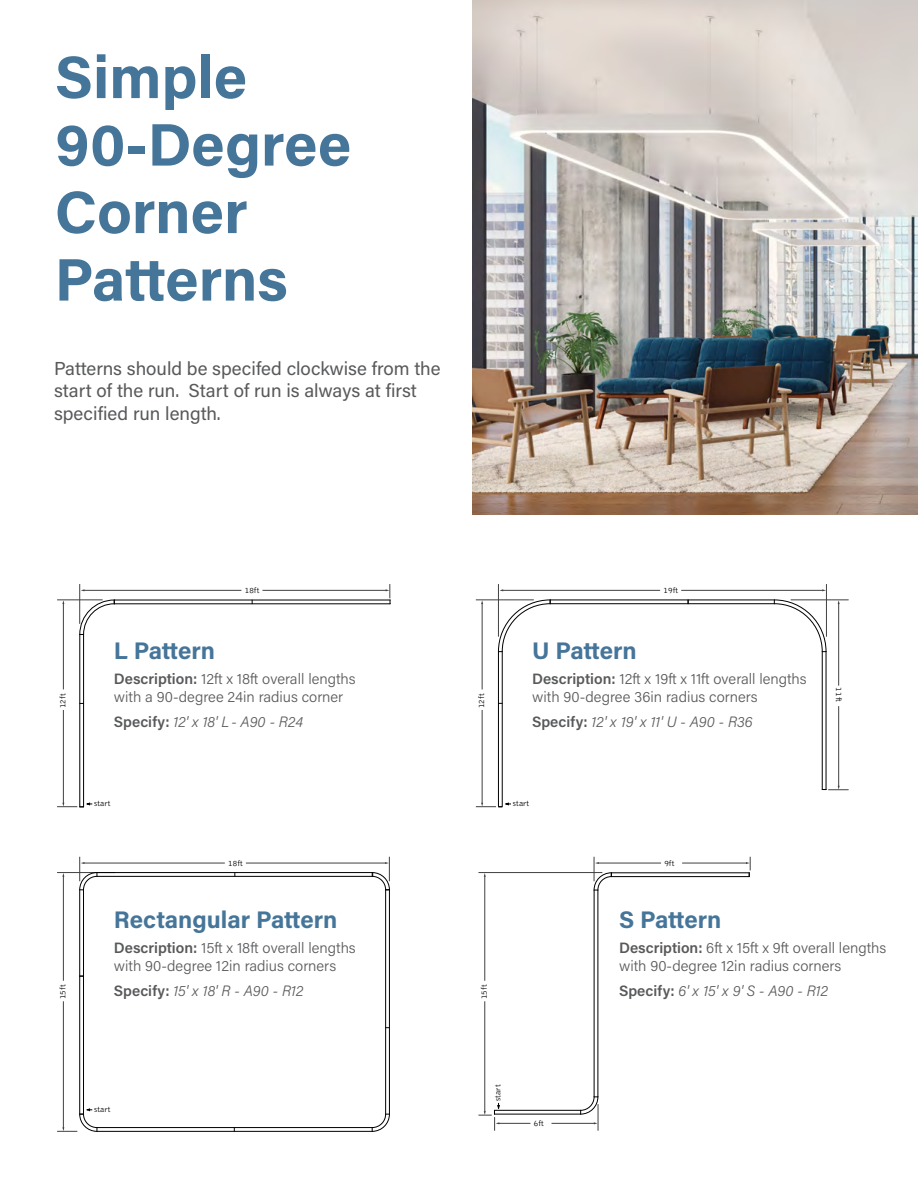
<style>
.page{position:relative;width:918px;height:1188px;background:#fff}
.page>*{position:absolute;margin:0;border:0;box-sizing:border-box;transform-origin:0 0}
.t1{font:700 60px/67.5px "Acumin Pro";color:#457599}
.t2{font:700 24px "Acumin Pro";letter-spacing:-.01em;color:#457599}
.t3{font:18.75px/22.5px "Acumin Pro";color:#58595b}
.t4{font:300 15px/18px "Acumin Pro";color:#58595b}
.t5{font:15px "Acumin Variable Concept";color:#58595b}
.t6{font:300 8.25px "Bell Gothic Std";color:#000}
.s1{font-weight:600}
.s2{font-family:"Acumin Pro";font-weight:600}
</style>
<div class="page">
<img style="left:472px;top:0;width:446px;height:514px">
<hr style="left:57px;top:600px;width:46px;height:1px;background:#414042">
<hr style="left:63px;top:603px;width:1px;height:86px;background:#414042">
<hr style="left:63px;top:710px;width:1px;height:93px;background:#414042">
<hr style="left:79px;top:584px;width:1px;height:40px;background:#414042">
<hr style="left:262px;top:590px;width:124px;height:1px;background:#414042">
<hr style="left:84px;top:590px;width:157px;height:1px;background:#414042">
<hr style="left:83px;top:634px;width:1px;height:173px;background:#000">
<hr style="left:79px;top:634px;width:1px;height:173px;background:#000">
<hr style="left:114px;top:603px;width:276px;height:1px;background:#000">
<hr style="left:114px;top:600px;width:276px;height:1px;background:#000">
<svg style="left:79px;top:599px;width:36px;height:36px"></svg>
<svg style="left:57px;top:803px;width:35px;height:4px"></svg>
<svg style="left:386px;top:584px;width:5px;height:20px"></svg>
<hr style="left:57px;top:872px;width:58px;height:1px;background:#414042">
<hr style="left:63px;top:876px;width:1px;height:105px;background:#414042">
<hr style="left:63px;top:1001px;width:1px;height:127px;background:#414042">
<hr style="left:246px;top:863px;width:140px;height:1px;background:#414042">
<hr style="left:84px;top:863px;width:141px;height:1px;background:#414042">
<hr style="left:83px;top:890px;width:1px;height:224px;background:#000">
<hr style="left:79px;top:890px;width:1px;height:224px;background:#000">
<hr style="left:97px;top:876px;width:275px;height:1px;background:#000">
<hr style="left:97px;top:872px;width:275px;height:1px;background:#000">
<svg style="left:79px;top:857px;width:19px;height:34px"></svg>
<svg style="left:371px;top:857px;width:19px;height:34px"></svg>
<hr style="left:385px;top:890px;width:1px;height:224px;background:#000">
<hr style="left:389px;top:890px;width:1px;height:224px;background:#000">
<hr style="left:97px;top:1127px;width:275px;height:1px;background:#000">
<hr style="left:97px;top:1131px;width:275px;height:1px;background:#000">
<svg style="left:371px;top:1113px;width:19px;height:19px"></svg>
<svg style="left:57px;top:1108px;width:41px;height:24px"></svg>
<hr style="left:478px;top:872px;width:124px;height:1px;background:#414042">
<hr style="left:485px;top:876px;width:1px;height:105px;background:#414042">
<hr style="left:485px;top:1001px;width:1px;height:111px;background:#414042">
<hr style="left:682px;top:863px;width:65px;height:1px;background:#414042">
<hr style="left:598px;top:863px;width:63px;height:1px;background:#414042">
<hr style="left:552px;top:1123px;width:43px;height:1px;background:#414042">
<hr style="left:499px;top:1123px;width:31px;height:1px;background:#414042">
<hr style="left:495px;top:1110px;width:86px;height:1px;background:#000">
<hr style="left:495px;top:1114px;width:86px;height:1px;background:#000">
<svg style="left:580px;top:1096px;width:19px;height:35px"></svg>
<svg style="left:593px;top:857px;width:19px;height:34px"></svg>
<svg style="left:478px;top:1103px;width:22px;height:28px"></svg>
<hr style="left:594px;top:890px;width:1px;height:207px;background:#000">
<hr style="left:598px;top:890px;width:1px;height:207px;background:#000">
<hr style="left:611px;top:876px;width:138px;height:1px;background:#000">
<hr style="left:611px;top:872px;width:138px;height:1px;background:#000">
<svg style="left:746px;top:857px;width:5px;height:20px"></svg>
<hr style="left:476px;top:600px;width:58px;height:1px;background:#414042">
<hr style="left:482px;top:603px;width:1px;height:86px;background:#414042">
<hr style="left:482px;top:710px;width:1px;height:93px;background:#414042">
<hr style="left:791px;top:600px;width:58px;height:1px;background:#414042">
<hr style="left:838px;top:603px;width:1px;height:83px;background:#414042">
<hr style="left:838px;top:706px;width:1px;height:80px;background:#414042">
<hr style="left:498px;top:584px;width:1px;height:53px;background:#414042">
<hr style="left:826px;top:584px;width:1px;height:53px;background:#414042">
<hr style="left:681px;top:590px;width:142px;height:1px;background:#414042">
<hr style="left:502px;top:590px;width:158px;height:1px;background:#414042">
<svg style="left:498px;top:599px;width:53px;height:53px"></svg>
<svg style="left:774px;top:599px;width:53px;height:53px"></svg>
<hr style="left:502px;top:652px;width:1px;height:154px;background:#000">
<hr style="left:498px;top:652px;width:1px;height:154px;background:#000">
<svg style="left:476px;top:803px;width:35px;height:4px"></svg>
<hr style="left:550px;top:603px;width:224px;height:1px;background:#000">
<hr style="left:550px;top:600px;width:224px;height:1px;background:#000">
<hr style="left:826px;top:652px;width:1px;height:138px;background:#000">
<hr style="left:822px;top:652px;width:1px;height:138px;background:#000">
<svg style="left:822px;top:786px;width:27px;height:4px"></svg>
<h1 class="t1" style="left:55px;top:41px;width:298px">Simple<br>90-Degree<br>Corner<br>Patterns</h1>
<p class="t3" style="left:54px;top:356px;width:388px">Patterns should be specifed clockwise from the start of the run. Start of run is always at first specified run length.</p>
<p class="t6" style="left:58px;top:708px;width:16px;rotate:-90deg">12ft</p>
<p class="t6" style="left:58px;top:999px;width:16px;rotate:-90deg">15ft</p>
<p class="t6" style="left:245px;top:586px;width:16px">18ft</p>
<h2 class="t2" style="left:114px;top:634px;width:103px">L Pattern</h2>
<p class="t4" style="left:114px;top:669px;width:243px"><span class="s1">Description:</span> 12ft x 18ft overall lengths with a 90-degree 24in radius corner</p>
<p class="t5" style="left:114px;top:711px;width:191px"><span class="s2">Specify:</span> 12' x 18' L - A90 - R24</p>
<p class="t6" style="left:94px;top:799px;width:18px">start</p>
<p class="t6" style="left:228px;top:859px;width:16px">18ft</p>
<h2 class="t2" style="left:114px;top:903px;width:225px">Rectangular Pattern</h2>
<p class="t4" style="left:114px;top:938px;width:243px"><span class="s1">Description:</span> 15ft x 18ft overall lengths with 90-degree 12in radius corners</p>
<p class="t5" style="left:114px;top:980px;width:191px"><span class="s2">Specify:</span> 15' x 18' R - A90 - R12</p>
<p class="t6" style="left:94px;top:1105px;width:18px">start</p>
<p class="t6" style="left:663px;top:586px;width:16px">19ft</p>
<h2 class="t2" style="left:532px;top:634px;width:106px">U Pattern</h2>
<p class="t4" style="left:532px;top:669px;width:276px"><span class="s1">Description:</span> 12ft x 19ft x 11ft overall lengths with 90-degree 36in radius corners</p>
<p class="t5" style="left:532px;top:711px;width:222px"><span class="s2">Specify:</span> 12' x 19' x 11' U - A90 - R36</p>
<p class="t6" style="left:477px;top:708px;width:16px;rotate:-90deg">12ft</p>
<p class="t6" style="left:843px;top:687px;width:16px;rotate:90deg">11ft</p>
<p class="t6" style="left:513px;top:799px;width:18px">start</p>
<p class="t6" style="left:480px;top:999px;width:16px;rotate:-90deg">15ft</p>
<p class="t6" style="left:493px;top:1101px;width:18px;rotate:-90deg">start</p>
<p class="t6" style="left:534px;top:1119px;width:12px">6ft</p>
<p class="t6" style="left:664px;top:859px;width:12px">9ft</p>
<h2 class="t2" style="left:619px;top:903px;width:104px">S Pattern</h2>
<p class="t4" style="left:619px;top:938px;width:269px"><span class="s1">Description:</span> 6ft x 15ft x 9ft overall lengths with 90-degree 12in radius corners</p>
<p class="t5" style="left:619px;top:980px;width:211px"><span class="s2">Specify:</span> 6' x 15' x 9' S - A90 - R12</p>
</div>
